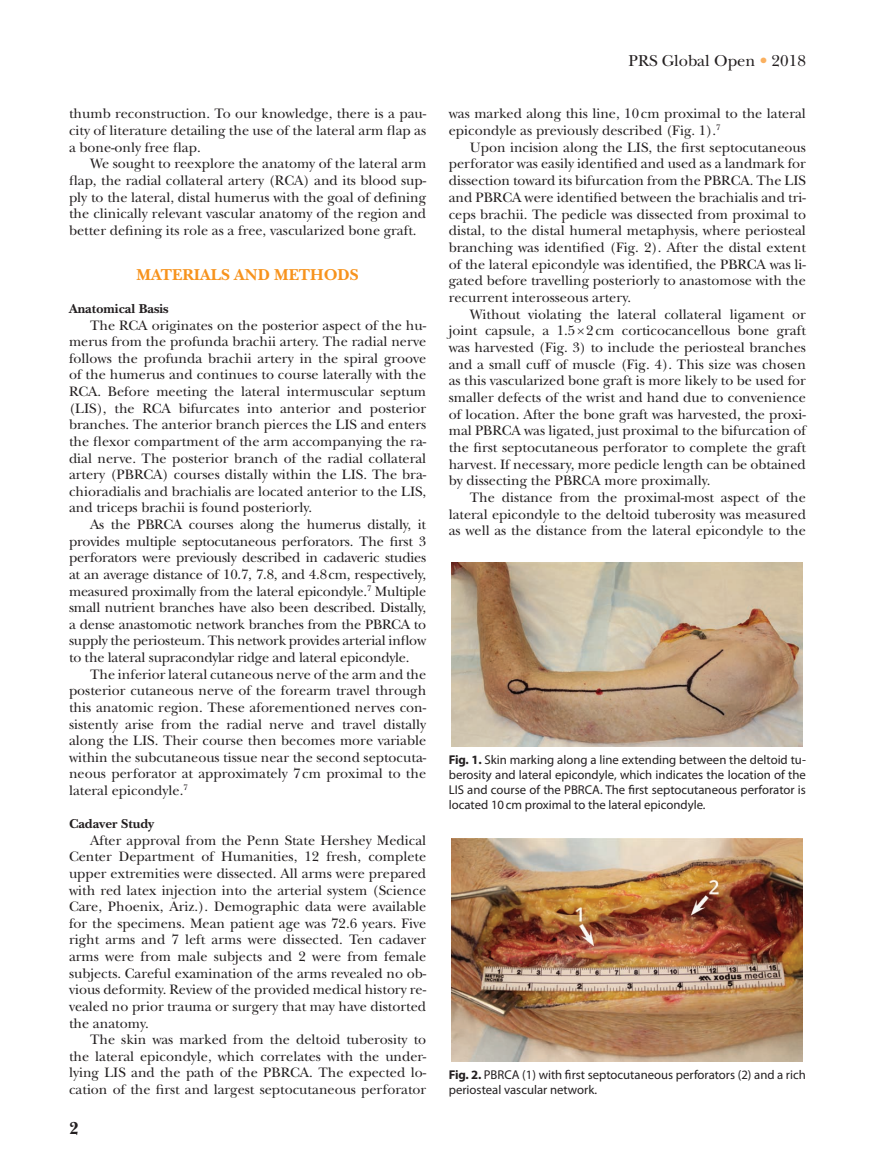
<style>
.page{position:relative;width:878px;height:1175px;background:#fff}
.page>*{position:absolute;margin:0;border:0;box-sizing:border-box;transform-origin:0 0}
.t1{font:700 18px "New Baskerville";color:#231f20}
.t2{font:700 16.5px "New Baskerville";color:#f7931d}
.t3{font:16.5px "New Baskerville";color:#231f20}
.t4{font:14.25px/16.6px "New Baskerville";color:#231f20;text-align:justify}
.t5{font:700 13.5px "New Baskerville";color:#231f20}
.t6{font:12.75px/15px "Myriad Pro";color:#231f20;text-align:justify}
.s1{color:#fab05f}
.s2{font-weight:700}
</style>
<div class="page">
<img style="left:451px;top:563px;width:352px;height:183px">
<img style="left:452px;top:838px;width:350px;height:223px">
<p class="t4" style="left:69px;top:106px;width:358px">thumb reconstruction. To our knowledge, there is a pau&shy;city of literature detailing the use of the lateral arm flap as a bone-only free flap.</p>
<p class="t4" style="left:69px;top:155px;width:359px;text-indent:21px">We sought to reexplore the anatomy of the lateral arm flap, the radial collateral artery (RCA) and its blood sup&shy;ply to the lateral, distal humerus with the goal of defining the clinically relevant vascular anatomy of the region and better defining its role as a free, vascularized bone graft.</p>
<p class="t2" style="left:136px;top:265px;width:224px">MATERIALS AND METHODS</p>
<p class="t5" style="left:69px;top:301px;width:101px">Anatomical Basis</p>
<p class="t4" style="left:69px;top:317px;width:359px;text-indent:21px">The RCA originates on the posterior aspect of the hu&shy;merus from the profunda brachii artery. The radial nerve follows the profunda brachii artery in the spiral groove of the humerus and continues to course laterally with the RCA. Before meeting the lateral intermuscular septum (LIS), the RCA bifurcates into anterior and posterior branches. The anterior branch pierces the LIS and enters the flexor compartment of the arm accompanying the ra&shy;dial nerve. The posterior branch of the radial collateral artery (PBRCA) courses distally within the LIS. The bra&shy;chioradialis and brachialis are located anterior to the LIS, and triceps brachii is found posteriorly.</p>
<p class="t4" style="left:69px;top:516px;width:359px;text-indent:21px">As the PBRCA courses along the humerus distally, it provides multiple septocutaneous perforators. The first 3 perforators were previously described in cadaveric studies at an average distance of 10.7, 7.8, and 4.8cm, respectively, measured proximally from the lateral epicondyle.<sup>7</sup> Multiple small nutrient branches have also been described. Distally, a dense anastomotic network branches from the PBRCA to supply the periosteum. This network provides arterial inflow to the lateral supracondylar ridge and lateral epicondyle.</p>
<p class="t4" style="left:69px;top:666px;width:359px;text-indent:21px">The inferior lateral cutaneous nerve of the arm and the posterior cutaneous nerve of the forearm travel through this anatomic region. These aforementioned nerves con&shy;sistently arise from the radial nerve and travel distally along the LIS. Their course then becomes more variable within the subcutaneous tissue near the second septocuta&shy;neous perforator at approximately 7cm proximal to the lateral epicondyle.<sup>7</sup></p>
<p class="t5" style="left:69px;top:815px;width:87px">Cadaver Study</p>
<p class="t4" style="left:69px;top:831px;width:359px;text-indent:21px">After approval from the Penn State Hershey Medical Center Department of Humanities, 12 fresh, complete upper extremities were dissected. All arms were prepared with red latex injection into the arterial system (Science Care, Phoenix, Ariz.). Demographic data were available for the specimens. Mean patient age was 72.6 years. Five right arms and 7 left arms were dissected. Ten cadaver arms were from male subjects and 2 were from female subjects. Careful examination of the arms revealed no ob&shy;vious deformity. Review of the provided medical history re&shy;vealed no prior trauma or surgery that may have distorted the anatomy.</p>
<p class="t4" style="left:69px;top:1031px;width:359px;text-indent:21px">The skin was marked from the deltoid tuberosity to the lateral epicondyle, which correlates with the under&shy;lying LIS and the path of the PBRCA. The expected lo&shy;cation of the first and largest septocutaneous perforator</p>
<p class="t1" style="left:69px;top:1118px;width:11px">2</p>
<p class="t3" style="left:628px;top:51px;width:179px">PRS Global Open <span class="s1">•</span> 2018</p>
<p class="t4" style="left:449px;top:106px;width:358px">was marked along this line, 10cm proximal to the lateral epicondyle as previously described (Fig. 1).<sup>7</sup></p>
<p class="t4" style="left:448px;top:139px;width:359px;text-indent:21px">Upon incision along the LIS, the first septocutaneous perforator was easily identified and used as a landmark for dissection toward its bifurcation from the PBRCA. The LIS and PBRCA were identified between the brachialis and tri&shy;ceps brachii. The pedicle was dissected from proximal to distal, to the distal humeral metaphysis, where periosteal branching was identified (Fig. 2). After the distal extent of the lateral epicondyle was identified, the PBRCA was li&shy;gated before travelling posteriorly to anastomose with the recurrent interosseous artery.</p>
<p class="t4" style="left:448px;top:306px;width:359px;text-indent:21px">Without violating the lateral collateral ligament or joint capsule, a 1.5×2cm corticocancellous bone graft was harvested (Fig. 3) to include the periosteal branches and a small cuff of muscle (Fig. 4). This size was chosen as this vascularized bone graft is more likely to be used for smaller defects of the wrist and hand due to convenience of location. After the bone graft was harvested, the proxi&shy;mal PBRCA was ligated, just proximal to the bifurcation of the first septocutaneous perforator to complete the graft harvest. If necessary, more pedicle length can be obtained by dissecting the PBRCA more proximally.</p>
<p class="t4" style="left:448px;top:489px;width:359px;text-indent:21px">The distance from the proximal-most aspect of the lateral epicondyle to the deltoid tuberosity was measured as well as the distance from the lateral epicondyle to the</p>
<p class="t6" style="left:448px;top:752px;width:358px"><span class="s2">Fig. 1.</span> Skin marking along a line extending between the deltoid tu&shy;berosity and lateral epicondyle, which indicates the location of the LI S and course of the PBRCA. The first septocutaneous perforator is located 10cm proximal to the lateral epicondyle.</p>
<p class="t6" style="left:448px;top:1067px;width:359px"><span class="s2">Fig. 2.</span> PBRCA (1) with first septocutaneous perforators (2) and a rich periosteal vascular network.</p>
</div>
